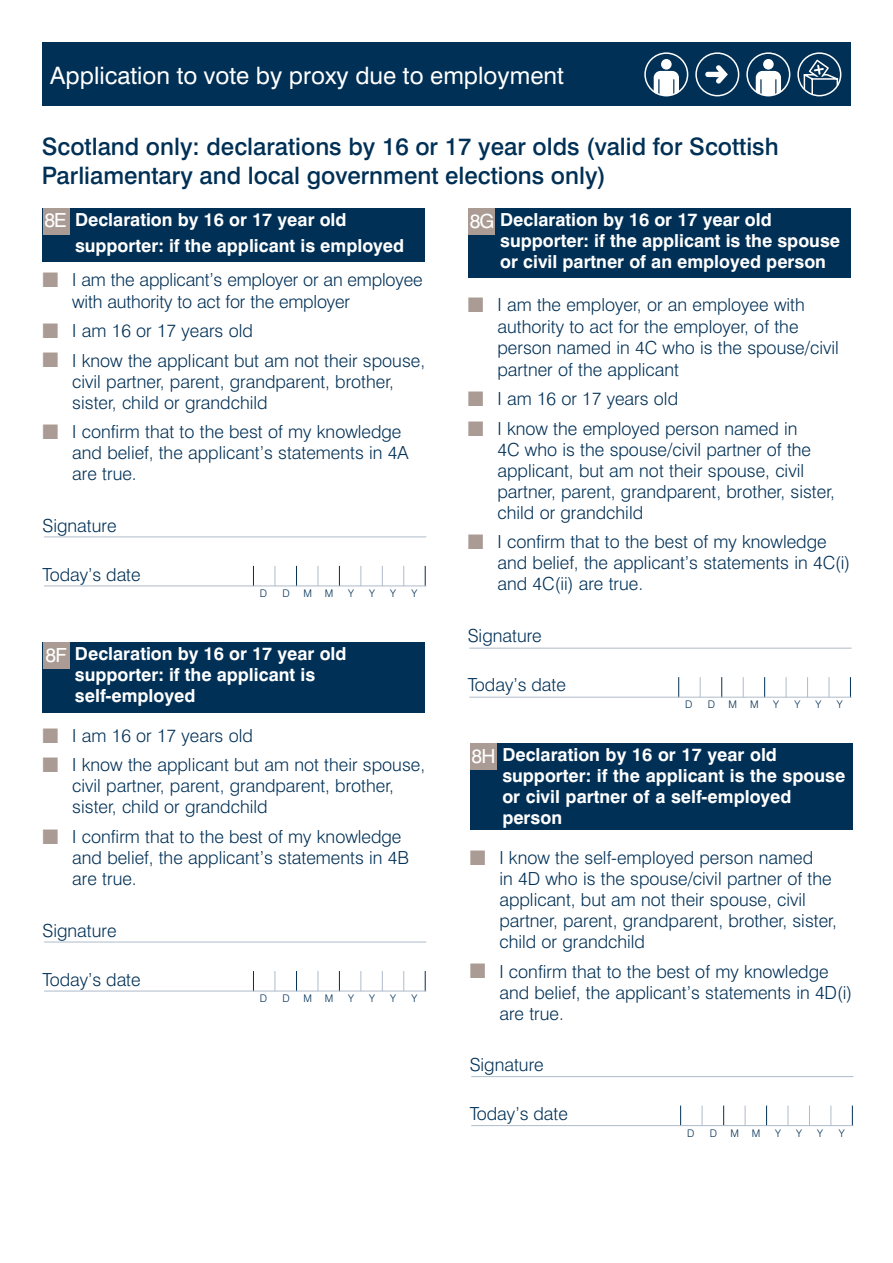
<style>
.page{position:relative;width:893px;height:1263px;background:#fff}
.page>*{position:absolute;margin:0;border:0;box-sizing:border-box;transform-origin:0 0}
.t1{font:500 24px/28.8px "Swiss 721 BT";color:#003056}
.t2{font:24px "Swiss 721 BT";color:#fff}
.t3{font:19.5px "Swiss 721 BT";color:#fff}
.t4{font:300 18px/21px "Swiss 721 BT";color:#003056}
.t5{font:700 18px/21px "Swiss 721 BT";color:#fff}
.t6{font:300 10.5px "Swiss 721 BT";color:#003056}
.s1{font-weight:400;font-size:19.5px}
.s2{color:#aa9b94}
</style>
<div class="page">
<div style="left:468px;top:208px;width:382px;height:70px;background:#003056"></div>
<div style="left:468px;top:208px;width:26px;height:27px;background:#aa9b94"></div>
<hr style="left:469px;top:648px;width:383px;height:1px;background:#afbbca">
<svg style="left:743px;top:677px;width:1px;height:20px"></svg>
<svg style="left:678px;top:677px;width:1px;height:20px"></svg>
<svg style="left:700px;top:677px;width:1px;height:20px"></svg>
<svg style="left:721px;top:677px;width:1px;height:20px"></svg>
<svg style="left:764px;top:677px;width:1px;height:20px"></svg>
<svg style="left:786px;top:677px;width:1px;height:20px"></svg>
<svg style="left:807px;top:677px;width:1px;height:20px"></svg>
<svg style="left:829px;top:677px;width:1px;height:20px"></svg>
<svg style="left:850px;top:677px;width:1px;height:20px"></svg>
<hr style="left:469px;top:697px;width:383px;height:1px;background:#afbbca">
<div style="left:470px;top:743px;width:382px;height:87px;background:#003056"></div>
<div style="left:470px;top:743px;width:26px;height:26px;background:#aa9b94"></div>
<hr style="left:471px;top:1076px;width:382px;height:1px;background:#afbbca">
<svg style="left:745px;top:1105px;width:1px;height:20px"></svg>
<svg style="left:680px;top:1105px;width:1px;height:20px"></svg>
<svg style="left:702px;top:1105px;width:1px;height:20px"></svg>
<svg style="left:723px;top:1105px;width:1px;height:20px"></svg>
<svg style="left:766px;top:1105px;width:1px;height:20px"></svg>
<svg style="left:788px;top:1105px;width:1px;height:20px"></svg>
<svg style="left:809px;top:1105px;width:1px;height:20px"></svg>
<svg style="left:830px;top:1105px;width:1px;height:20px"></svg>
<svg style="left:852px;top:1105px;width:1px;height:20px"></svg>
<hr style="left:471px;top:1125px;width:382px;height:1px;background:#afbbca">
<div style="left:42px;top:43px;width:808px;height:63px;background:#003056"></div>
<svg style="left:644px;top:52px;width:197px;height:44px"></svg>
<div style="left:43px;top:208px;width:382px;height:54px;background:#003056"></div>
<div style="left:43px;top:642px;width:382px;height:71px;background:#003056"></div>
<div style="left:43px;top:208px;width:26px;height:27px;background:#aa9b94"></div>
<div style="left:43px;top:642px;width:26px;height:26px;background:#aa9b94"></div>
<hr style="left:44px;top:536px;width:382px;height:1px;background:#afbbca">
<hr style="left:44px;top:942px;width:382px;height:1px;background:#afbbca">
<svg style="left:318px;top:566px;width:1px;height:19px"></svg>
<svg style="left:253px;top:566px;width:1px;height:19px"></svg>
<svg style="left:275px;top:566px;width:1px;height:19px"></svg>
<svg style="left:296px;top:566px;width:1px;height:19px"></svg>
<svg style="left:339px;top:566px;width:1px;height:19px"></svg>
<svg style="left:360px;top:566px;width:1px;height:19px"></svg>
<svg style="left:382px;top:566px;width:1px;height:19px"></svg>
<svg style="left:403px;top:566px;width:1px;height:19px"></svg>
<svg style="left:425px;top:566px;width:1px;height:19px"></svg>
<hr style="left:44px;top:585px;width:382px;height:1px;background:#afbbca">
<svg style="left:318px;top:971px;width:1px;height:20px"></svg>
<svg style="left:253px;top:971px;width:1px;height:20px"></svg>
<svg style="left:275px;top:971px;width:1px;height:20px"></svg>
<svg style="left:296px;top:971px;width:1px;height:20px"></svg>
<svg style="left:339px;top:971px;width:1px;height:20px"></svg>
<svg style="left:360px;top:971px;width:1px;height:20px"></svg>
<svg style="left:382px;top:971px;width:1px;height:20px"></svg>
<svg style="left:403px;top:971px;width:1px;height:20px"></svg>
<svg style="left:425px;top:971px;width:1px;height:20px"></svg>
<hr style="left:44px;top:991px;width:382px;height:1px;background:#afbbca">
<h1 class="t2" style="left:50px;top:60px;width:515px">Application to vote by proxy due to employment</h1>
<h1 class="t1" style="left:42px;top:132px;width:738px">Scotland only: declarations by 16 or 17 year olds (valid for Scottish<br>Parliamentary and local government elections only)</h1>
<p class="t5" style="left:44px;top:209px;width:304px"><span class="s1">8E</span> Declaration by 16 or 17 year old</p>
<p class="t5" style="left:75px;top:235px;width:331px">supporter: if the applicant is employed</p>
<p class="t4" style="left:72px;top:269px;width:352px;line-height:21.6px;text-indent:-30px"><span class="s2">■</span> I am the applicant’s employer or an employee with authority to act for the employer</p>
<p class="t4" style="left:43px;top:320px;width:212px"><span class="s2">■</span> I am 16 or 17 years old</p>
<p class="t4" style="left:72px;top:350px;width:354px;text-indent:-30px"><span class="s2">■</span> I know the applicant but am not their spouse, civil partner, parent, grandparent, brother, sister, child or grandchild</p>
<p class="t4" style="left:72px;top:421px;width:338px;text-indent:-30px"><span class="s2">■</span> I confirm that to the best of my knowledge and belief, the applicant’s statements in 4A are true.</p>
<p class="t4" style="left:43px;top:515px;width:76px">Signature</p>
<p class="t4" style="left:43px;top:564px;width:100px">Today’s date</p>
<p class="t6" style="left:260px;top:587px;width:9px">D</p>
<p class="t6" style="left:303px;top:587px;width:10px">M</p>
<p class="t6" style="left:348px;top:587px;width:7px">Y</p>
<p class="t6" style="left:283px;top:587px;width:9px">D</p>
<p class="t6" style="left:325px;top:587px;width:10px">M</p>
<p class="t6" style="left:369px;top:587px;width:7px">Y</p>
<p class="t6" style="left:390px;top:587px;width:7px">Y</p>
<p class="t6" style="left:411px;top:587px;width:7px">Y</p>
<p class="t5" style="left:75px;top:643px;width:273px">Declaration by 16 or 17 year old supporter: if the applicant is self-employed</p>
<p class="t4" style="left:43px;top:725px;width:212px"><span class="s2">■</span> I am 16 or 17 years old</p>
<p class="t4" style="left:72px;top:754px;width:354px;text-indent:-30px"><span class="s2">■</span> I know the applicant but am not their spouse, civil partner, parent, grandparent, brother, sister, child or grandchild</p>
<p class="t4" style="left:72px;top:826px;width:338px;text-indent:-30px"><span class="s2">■</span> I confirm that to the best of my knowledge and belief, the applicant’s statements in 4B are true.</p>
<p class="t4" style="left:43px;top:919px;width:76px">Signature</p>
<p class="t4" style="left:43px;top:968px;width:100px">Today’s date</p>
<p class="t3" style="left:46px;top:643px;width:23px">8F</p>
<p class="t6" style="left:260px;top:992px;width:9px">D</p>
<p class="t6" style="left:303px;top:992px;width:10px">M</p>
<p class="t6" style="left:348px;top:992px;width:7px">Y</p>
<p class="t6" style="left:283px;top:992px;width:9px">D</p>
<p class="t6" style="left:325px;top:992px;width:10px">M</p>
<p class="t6" style="left:369px;top:992px;width:7px">Y</p>
<p class="t6" style="left:390px;top:992px;width:7px">Y</p>
<p class="t6" style="left:411px;top:992px;width:7px">Y</p>
<p class="t5" style="left:500px;top:209px;width:341px">Declaration by 16 or 17 year old supporter: if the applicant is the spouse or civil partner of an employed person</p>
<p class="t4" style="left:497px;top:294px;width:343px;line-height:21.6px;text-indent:-30px"><span class="s2">■</span> I am the employer, or an employee with authority to act for the employer, of the person named in 4C who is the spouse/civil partner of the applicant</p>
<p class="t4" style="left:468px;top:388px;width:212px"><span class="s2">■</span> I am 16 or 17 years old</p>
<p class="t4" style="left:497px;top:418px;width:339px;text-indent:-30px"><span class="s2">■</span> I know the employed person named in<br>4C who is the spouse/civil partner of the applicant, but am not their spouse, civil partner, parent, grandparent, brother, sister, child or grandchild</p>
<p class="t4" style="left:497px;top:531px;width:354px;text-indent:-30px"><span class="s2">■</span> I confirm that to the best of my knowledge and belief, the applicant’s statements in 4C(i) and 4C(ii) are true.</p>
<p class="t4" style="left:468px;top:625px;width:76px">Signature</p>
<p class="t4" style="left:468px;top:674px;width:100px">Today’s date</p>
<p class="t3" style="left:470px;top:209px;width:26px">8G</p>
<p class="t6" style="left:708px;top:698px;width:9px">D</p>
<p class="t6" style="left:750px;top:698px;width:10px">M</p>
<p class="t6" style="left:794px;top:698px;width:7px">Y</p>
<p class="t6" style="left:815px;top:698px;width:7px">Y</p>
<p class="t6" style="left:837px;top:698px;width:7px">Y</p>
<p class="t5" style="left:502px;top:744px;width:344px;text-indent:-33px"><span class="s2">■</span> Declaration by 16 or 17 year old supporter: if the applicant is the spouse or civil partner of a self-employed</p>
<p class="t6" style="left:685px;top:698px;width:9px">D</p>
<p class="t6" style="left:729px;top:698px;width:10px">M</p>
<p class="t6" style="left:773px;top:698px;width:7px">Y</p>
<p class="t3" style="left:472px;top:744px;width:25px">8H</p>
<p class="t4" style="left:499px;top:847px;width:339px;text-indent:-30px"><span class="s2">■</span> I know the self-employed person named<br>in 4D who is the spouse/civil partner of the applicant, but am not their spouse, civil partner, parent, grandparent, brother, sister, child or grandchild</p>
<p class="t4" style="left:499px;top:960px;width:354px;text-indent:-30px"><span class="s2">■</span> I confirm that to the best of my knowledge and belief, the applicant’s statements in 4D(i) are true.</p>
<p class="t4" style="left:470px;top:1054px;width:76px">Signature</p>
<p class="t4" style="left:470px;top:1103px;width:100px">Today’s date</p>
<p class="t6" style="left:687px;top:1127px;width:9px">D</p>
<p class="t6" style="left:730px;top:1127px;width:10px">M</p>
<p class="t6" style="left:775px;top:1127px;width:7px">Y</p>
<p class="t6" style="left:710px;top:1127px;width:9px">D</p>
<p class="t6" style="left:752px;top:1127px;width:10px">M</p>
<p class="t6" style="left:796px;top:1127px;width:7px">Y</p>
<p class="t6" style="left:817px;top:1127px;width:7px">Y</p>
<p class="t6" style="left:839px;top:1127px;width:7px">Y</p>
</div>
